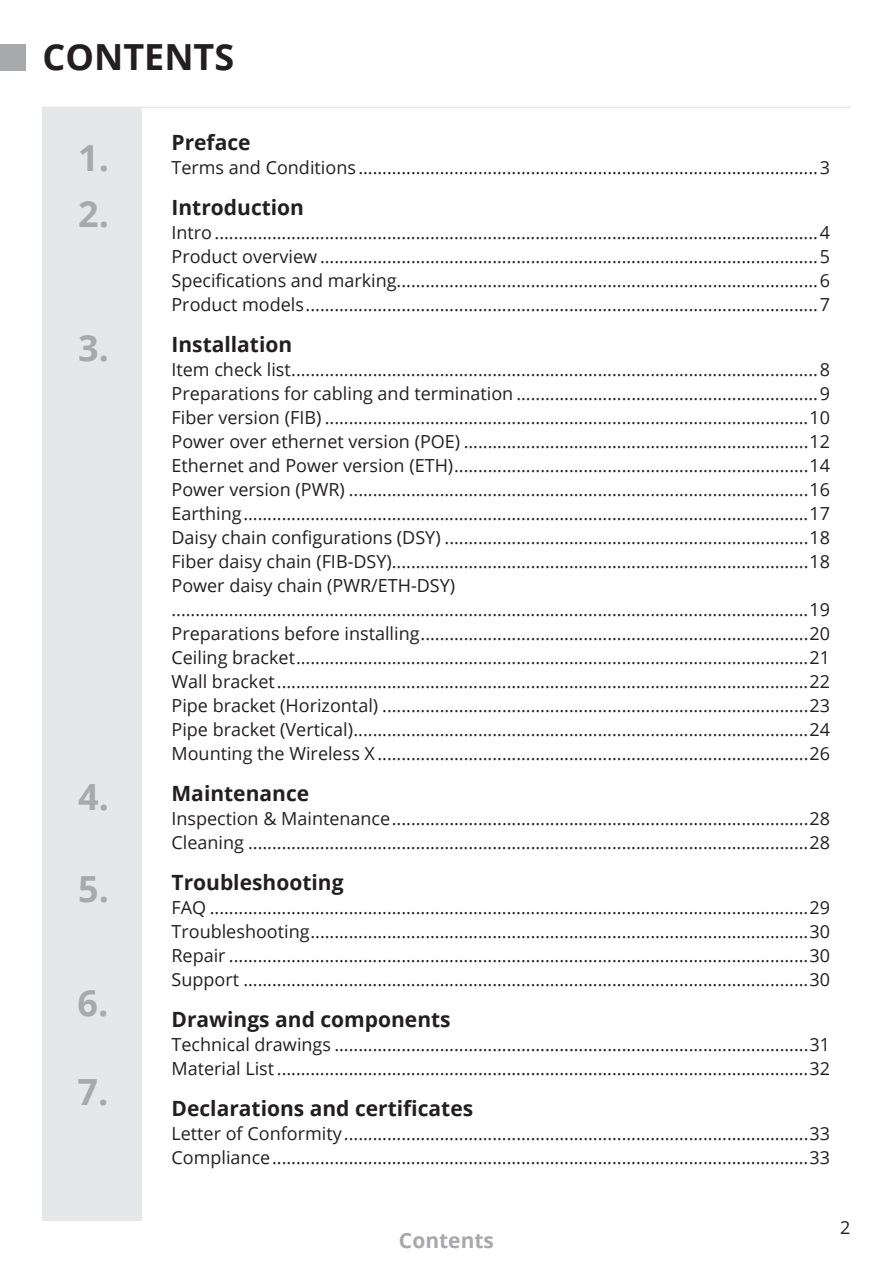
<style>
.page{position:relative;width:893px;height:1263px;background:#fff}
.page>*{position:absolute;margin:0;border:0;box-sizing:border-box;transform-origin:0 0}
.t1{font:700 36px "Open Sans";color:#a8a9ad}
.Chapter_not_included{font:700 36px "Open Sans";color:#231f20}
.t2{font:700 21px "Open Sans";color:#231f20}
.Contents_-_title{font:700 21px "Open Sans";color:#a8a9ad}
.t3{font:18px/24px "Open Sans";color:#231f20}
</style>
<div class="page">
<div style="left:43px;top:107px;width:99px;height:1113px;background:#e6e7e9"></div>
<hr style="left:43px;top:107px;width:807px;height:1px;background:#e6e7e9">
<div style="left:0;top:44px;width:26px;height:27px;background:#a8a9ad"></div>
<p class="Chapter_not_included" style="left:43px;top:32px;width:193px">CONTENTS</p>
<p class="t1" style="left:78px;top:132px;width:32px">1.</p>
<p class="t1" style="left:78px;top:188px;width:32px">2.</p>
<p class="t1" style="left:78px;top:323px;width:32px">3.</p>
<p class="t1" style="left:78px;top:772px;width:32px">4.</p>
<p class="t1" style="left:78px;top:863px;width:32px">5.</p>
<p class="t1" style="left:78px;top:978px;width:32px">6.</p>
<p class="t1" style="left:78px;top:1067px;width:32px">7.</p>
<p class="t2" style="left:171px;top:127px;width:81px">Preface</p>
<p class="t3" style="left:171px;top:155px;width:660px">Terms and Conditions ................................................................................................3</p>
<p class="t2" style="left:171px;top:192px;width:134px">Introduction</p>
<p class="t3" style="left:171px;top:220px;width:660px">Intro..............................................................................................................................4</p>
<p class="t3" style="left:171px;top:244px;width:660px">Product overview........................................................................................................5</p>
<p class="t3" style="left:171px;top:268px;width:660px">Specifications and marking........................................................................................6</p>
<p class="t3" style="left:171px;top:292px;width:660px">Product models...........................................................................................................7</p>
<p class="t2" style="left:171px;top:329px;width:122px">Installation</p>
<p class="t3" style="left:171px;top:357px;width:660px">Item check list..............................................................................................................8</p>
<p class="t3" style="left:171px;top:381px;width:660px">Preparations for cabling and termination ...............................................................9</p>
<p class="t3" style="left:171px;top:405px;width:660px">Fiber version (FIB) .....................................................................................................10</p>
<p class="t3" style="left:171px;top:429px;width:660px">Power over ethernet version (POE) ........................................................................12</p>
<p class="t3" style="left:171px;top:453px;width:660px">Ethernet and Power version (ETH)..........................................................................14</p>
<p class="t3" style="left:171px;top:477px;width:660px">Power version (PWR) ................................................................................................16</p>
<p class="t3" style="left:171px;top:501px;width:660px">Earthing......................................................................................................................17</p>
<p class="t3" style="left:171px;top:525px;width:660px">Daisy chain configurations (DSY) ............................................................................18</p>
<p class="t3" style="left:171px;top:549px;width:660px">Fiber daisy chain (FIB-DSY).......................................................................................18</p>
<p class="t3" style="left:171px;top:573px;width:660px">Power daisy chain (PWR/ETH-DSY) .....................................................................................................................................19</p>
<p class="t3" style="left:171px;top:621px;width:660px">Preparations before installing.................................................................................20</p>
<p class="t3" style="left:171px;top:645px;width:660px">Ceiling bracket...........................................................................................................21</p>
<p class="t3" style="left:171px;top:669px;width:660px">Wall bracket...............................................................................................................22</p>
<p class="t3" style="left:171px;top:693px;width:660px">Pipe bracket (Horizontal) .........................................................................................23</p>
<p class="t3" style="left:171px;top:717px;width:660px">Pipe bracket (Vertical)...............................................................................................24</p>
<p class="t3" style="left:171px;top:741px;width:660px">Mounting the Wireless X..........................................................................................26</p>
<p class="t2" style="left:171px;top:778px;width:139px">Maintenance</p>
<p class="t3" style="left:171px;top:806px;width:660px">Inspection &amp; Maintenance.......................................................................................28</p>
<p class="t3" style="left:171px;top:830px;width:660px">Cleaning .....................................................................................................................28</p>
<p class="t2" style="left:171px;top:867px;width:174px">Troubleshooting</p>
<p class="t3" style="left:171px;top:895px;width:660px">FAQ .............................................................................................................................29</p>
<p class="t3" style="left:171px;top:919px;width:660px">Troubleshooting........................................................................................................30</p>
<p class="t3" style="left:171px;top:943px;width:660px">Repair .........................................................................................................................30</p>
<p class="t3" style="left:171px;top:967px;width:660px">Support ......................................................................................................................30</p>
<p class="t2" style="left:171px;top:1004px;width:281px">Drawings and components</p>
<p class="t3" style="left:171px;top:1032px;width:660px">Technical drawings ...................................................................................................31</p>
<p class="t3" style="left:171px;top:1056px;width:660px">Material List...............................................................................................................32</p>
<p class="t2" style="left:171px;top:1093px;width:303px">Declarations and certificates</p>
<p class="t3" style="left:171px;top:1121px;width:660px">Letter of Conformity.................................................................................................33</p>
<p class="t3" style="left:171px;top:1145px;width:660px">Compliance................................................................................................................33</p>
<p class="Contents_-_title" style="left:399px;top:1225px;width:97px">Contents</p>
<p class="t3" style="left:840px;top:1215px;width:12px">2</p>
</div>
